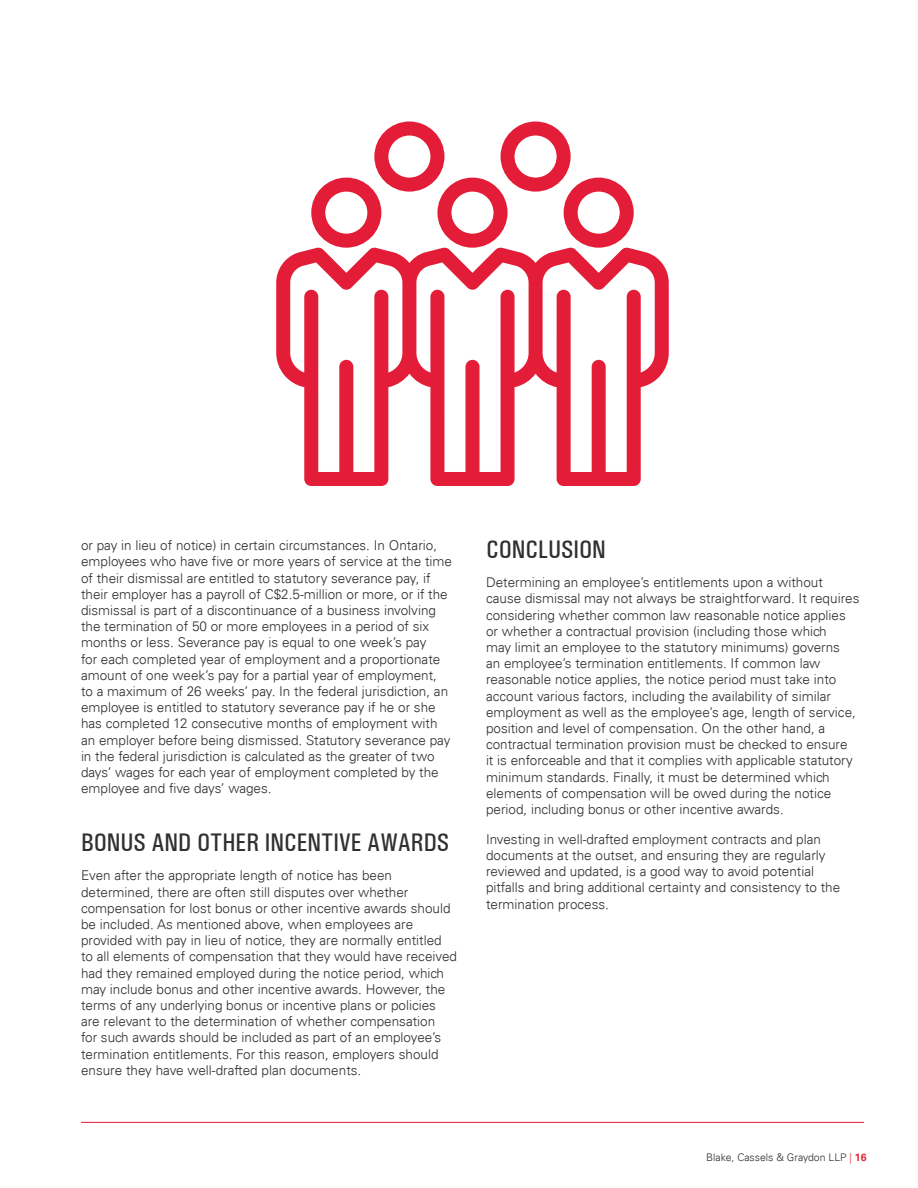
<style>
.page{position:relative;width:918px;height:1188px;background:#fff}
.page>*{position:absolute;margin:0;border:0;box-sizing:border-box;transform-origin:0 0}
.t1{font:500 condensed 25.5px "Univers";color:#312f30}
.t2{font:300 13.5px/16.2px "Univers 45";color:#312f30}
.t3{font:300 10.5px "Univers 45";color:#312f30}
.s1{color:#e52a3c}
.s2{font-family:"Univers 65";font-weight:700;color:#e52a3c}
</style>
<div class="page">
<hr style="left:81px;top:1122px;width:783px;height:1px;background:#e51836">
<svg style="left:276px;top:122px;width:393px;height:364px"></svg>
<p class="t2" style="left:81px;top:537px;width:373px">or pay in lieu of notice) in certain circumstances. In Ontario, employees who have five or more years of service at the time of their dismissal are entitled to statutory severance pay, if their employer has a payroll of C$2.5-million or more, or if the dismissal is part of a discontinuance of a business involving the termination of 50 or more employees in a period of six months or less. Severance pay is equal to one week’s pay<br>for each completed year of employment and a proportionate amount of one week’s pay for a partial year of employment, to a maximum of 26 weeks’ pay. In the federal jurisdiction, an employee is entitled to statutory severance pay if he or she has completed 12 consecutive months of employment with an employer before being dismissed. Statutory severance pay in the federal jurisdiction is calculated as the greater of two days’ wages for each year of employment completed by the employee and five days’ wages.</p>
<h1 class="t1" style="left:81px;top:827px;width:370px">BONUS AND OTHER INCENTIVE AWARDS</h1>
<p class="t2" style="left:81px;top:868px;width:378px">Even after the appropriate length of notice has been determined, there are often still disputes over whether compensation for lost bonus or other incentive awards should be included. As mentioned above, when employees are provided with pay in lieu of notice, they are normally entitled to all elements of compensation that they would have received had they remained employed during the notice period, which may include bonus and other incentive awards. However, the terms of any underlying bonus or incentive plans or policies are relevant to the determination of whether compensation<br>for such awards should be included as part of an employee’s termination entitlements. For this reason, employers should ensure they have well-drafted plan documents.</p>
<h1 class="t1" style="left:486px;top:534px;width:121px">CONCLUSION</h1>
<p class="t2" style="left:486px;top:574px;width:375px">Determining an employee’s entitlements upon a without cause dismissal may not always be straightforward. It requires considering whether common law reasonable notice applies or whether a contractual provision (including those which<br>may limit an employee to the statutory minimums) governs<br>an employee’s termination entitlements. If common law reasonable notice applies, the notice period must take into account various factors, including the availability of similar employment as well as the employee’s age, length of service, position and level of compensation. On the other hand, a contractual termination provision must be checked to ensure<br>it is enforceable and that it complies with applicable statutory minimum standards. Finally, it must be determined which elements of compensation will be owed during the notice period, including bonus or other incentive awards.</p>
<p class="t2" style="left:486px;top:831px;width:356px">Investing in well-drafted employment contracts and plan documents at the outset, and ensuring they are regularly reviewed and updated, is a good way to avoid potential pitfalls and bring additional certainty and consistency to the termination process.</p>
<p class="t3" style="left:706px;top:1151px;width:162px">Blake, Cassels &amp; Graydon LLP <span class="s1">|</span> <span class="s2">16</span></p>
</div>
